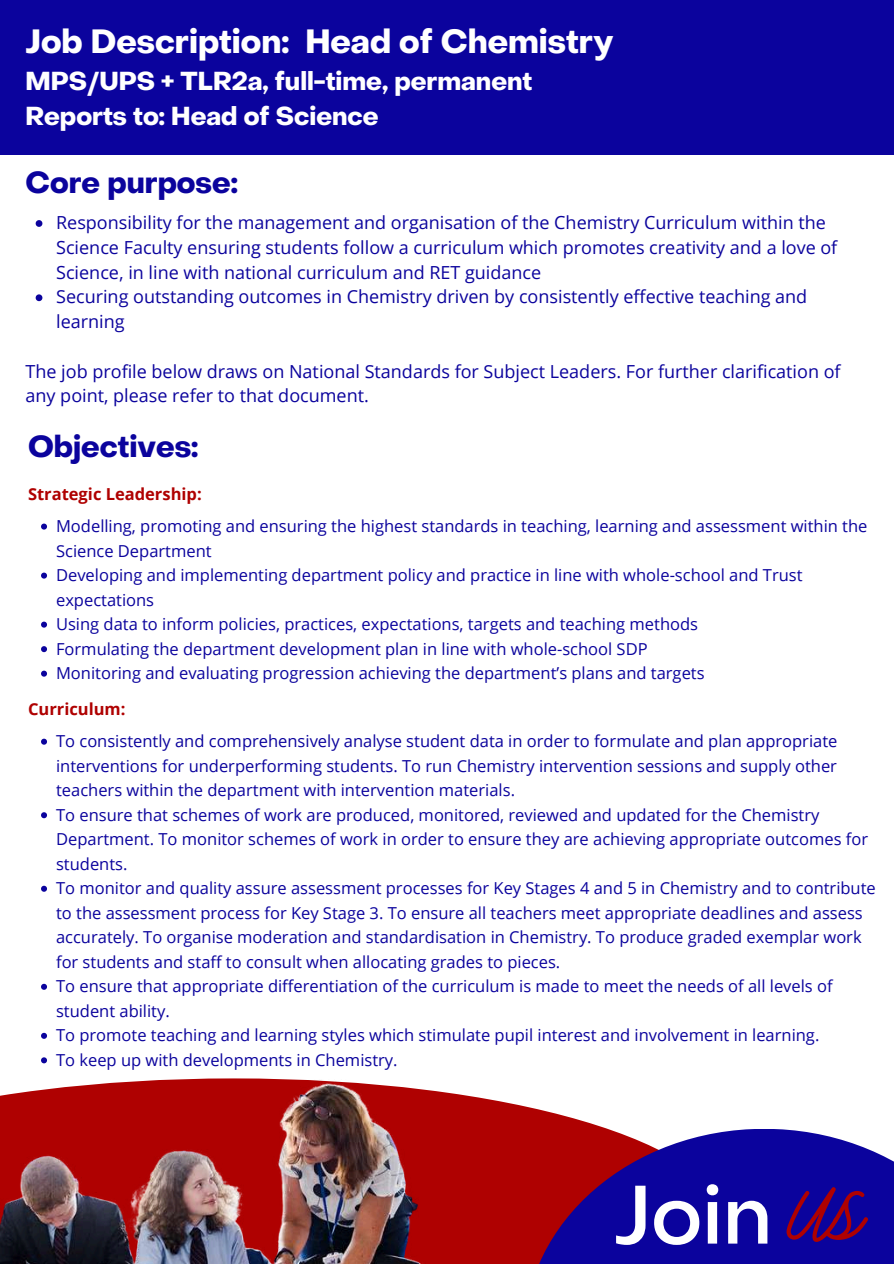
<style>
.page{position:relative;width:894px;height:1264px;background:#fff}
.page>*{position:absolute;margin:0;border:0;box-sizing:border-box;transform-origin:0 0}
.t1{font:500 81.75px "Object Sans";color:#fff}
.t2{font:700 33px "Object Sans";color:#fff}
.t3{font:700 30px "Object Sans";color:#0b039d}
.t4{font:700 25.5px/34.8px "Object Sans";color:#fff}
.t5{font:18px/24.8px "Open Sans";color:#0b039d}
.t6{font:16.5px/24.5px "Open Sans";color:#0b039d}
.t7{font:700 16.5px "Open Sans";color:#af0101}
.s1{font-family:"Badhorse Script";font-weight:400;font-size:104.25px;color:#af0101}
</style>
<div class="page">
<div style="left:0;top:0;width:893px;height:154px;background:#0b039d"></div>
<svg style="left:36px;top:220px;width:6px;height:7px"></svg>
<svg style="left:36px;top:294px;width:6px;height:7px"></svg>
<svg style="left:432px;top:1090px;width:173px;height:173px;background:#ba2727"></svg>
<img style="left:0;top:1063px;width:432px;height:200px">
<svg style="left:524px;top:1128px;width:369px;height:135px;background:#371085"></svg>
<svg style="left:41px;top:523px;width:6px;height:6px"></svg>
<svg style="left:41px;top:572px;width:6px;height:6px"></svg>
<svg style="left:41px;top:621px;width:6px;height:6px"></svg>
<svg style="left:41px;top:646px;width:6px;height:6px"></svg>
<svg style="left:41px;top:670px;width:6px;height:6px"></svg>
<svg style="left:41px;top:738px;width:6px;height:6px"></svg>
<svg style="left:41px;top:812px;width:6px;height:6px"></svg>
<svg style="left:41px;top:885px;width:6px;height:6px"></svg>
<svg style="left:41px;top:983px;width:6px;height:6px"></svg>
<svg style="left:41px;top:1032px;width:6px;height:6px"></svg>
<svg style="left:41px;top:1057px;width:6px;height:6px"></svg>
<h2 class="t2" style="left:26px;top:28px;width:589px">Job Description: Head of Chemistry</h2>
<h3 class="t4" style="left:26px;top:66px;width:508px">MPS/UPS + TLR2a, full-time, permanent<br>Reports to: Head of Science</h3>
<h3 class="t3" style="left:26px;top:171px;width:214px">Core purpose:</h3>
<p class="t5" style="left:56px;top:210px;width:782px">Responsibility for the management and organisation of the Chemistry Curriculum within the Science Faculty ensuring students follow a curriculum which promotes creativity and a love of Science, in line with national curriculum and RET guidance<br>Securing outstanding outcomes in Chemistry driven by consistently effective teaching and learning</p>
<p class="t5" style="left:26px;top:358px;width:816px">The job profile below draws on National Standards for Subject Leaders. For further clarification of any point, please refer to that document.</p>
<h3 class="t3" style="left:28px;top:434px;width:172px">Objectives:</h3>
<p class="t7" style="left:28px;top:482px;width:175px">Strategic Leadership:</p>
<p class="t6" style="left:56px;top:513px;width:812px">Modelling, promoting and ensuring the highest standards in teaching, learning and assessment within the Science Department<br>Developing and implementing department policy and practice in line with whole-school and Trust expectations<br>Using data to inform policies, practices, expectations, targets and teaching methods<br>Formulating the department development plan in line with whole-school SDP<br>Monitoring and evaluating progression achieving the department’s plans and targets</p>
<p class="t7" style="left:28px;top:697px;width:99px">Curriculum:</p>
<p class="t6" style="left:56px;top:728px;width:821px">To consistently and comprehensively analyse student data in order to formulate and plan appropriate interventions for underperforming students. To run Chemistry intervention sessions and supply other teachers within the department with intervention materials.<br>To ensure that schemes of work are produced, monitored, reviewed and updated for the Chemistry Department. To monitor schemes of work in order to ensure they are achieving appropriate outcomes for students.<br>To monitor and quality assure assessment processes for Key Stages 4 and 5 in Chemistry and to contribute to the assessment process for Key Stage 3. To ensure all teachers meet appropriate deadlines and assess accurately. To organise moderation and standardisation in Chemistry. To produce graded exemplar work for students and staff to consult when allocating grades to pieces.<br>To ensure that appropriate differentiation of the curriculum is made to meet the needs of all levels of student ability.<br>To promote teaching and learning styles which stimulate pupil interest and involvement in learning.<br>To keep up with developments in Chemistry.</p>
<h1 class="t1" style="left:613px;top:1183px;width:241px">Join<span class="s1">us</span></h1>
</div>
